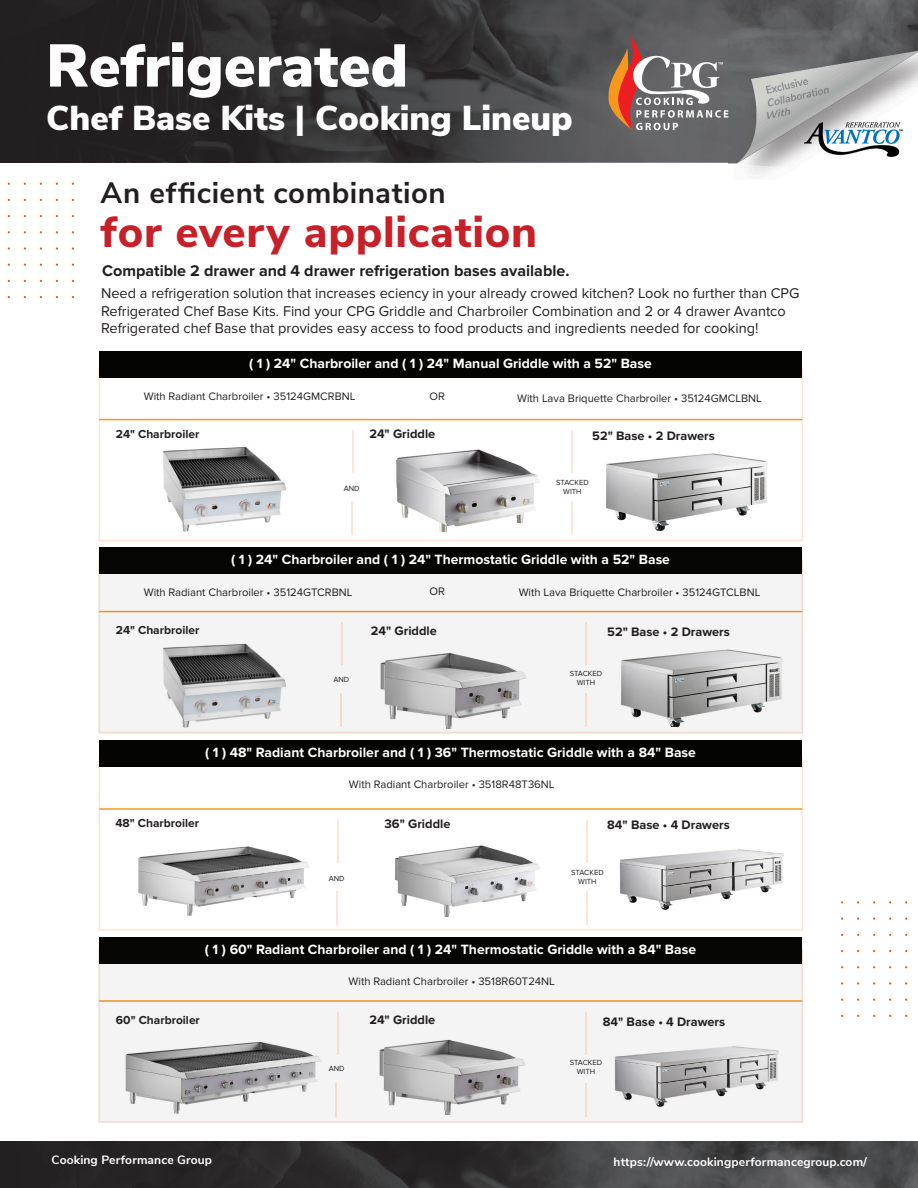
<style>
.page{position:relative;width:918px;height:1188px;background:#fff}
.page>*{position:absolute;margin:0;border:0;box-sizing:border-box;transform-origin:0 0}
.t1{font:900 60px "Nunito Sans";color:#fff}
.t2{font:800 43.65px "Nunito Sans";letter-spacing:.015em;color:#c82028}
.t3{font:900 34.5px "Nunito Sans";color:#fff}
.t4{font:700 29.4px "Nunito Sans";letter-spacing:.015em;color:#231f20}
.t5{font:700 16.05px "Proxima Nova";color:#231f20}
.t6{font:14.7px/17.5px "Proxima Nova";color:#231f20}
.t7{font:700 13.95px "Proxima Nova";color:#fff}
.t8{font:700 12.75px "Proxima Nova";color:#231f20}
.t9{font:700 12px "Nunito Sans";letter-spacing:.01em;color:#fff}
.t10{font:700 12px "Proxima Nova";color:#231f20}
.t11{font:11.25px "Proxima Nova";color:#231f20}
.t12{font:7.65px "Proxima Nova";color:#231f20}
</style>
<div class="page">
<img style="left:0;top:1141px;width:918px;height:47px">
<img style="left:0;top:0;width:729px;height:163px">
<img style="left:729px;top:0;width:189px;height:176px">
<div style="left:100px;top:548px;width:702px;height:26px;background:#040503"></div>
<div style="left:100px;top:937px;width:702px;height:26px;background:#040503"></div>
<svg style="left:99px;top:368px;width:704px;height:173px"></svg>
<hr style="left:99px;top:419px;width:703px;height:1px;background:#f79721">
<hr style="left:352px;top:430px;width:2px;height:43px;background:#fee5d7">
<hr style="left:351px;top:502px;width:1px;height:33px;background:#fee5d7">
<hr style="left:571px;top:430px;width:2px;height:43px;background:#fee5d7">
<hr style="left:571px;top:502px;width:2px;height:33px;background:#fee5d7">
<div style="left:100px;top:351px;width:702px;height:26px;background:#040503"></div>
<svg style="left:99px;top:757px;width:704px;height:174px"></svg>
<hr style="left:99px;top:808px;width:703px;height:2px;background:#f79721">
<hr style="left:337px;top:820px;width:2px;height:42px;background:#fee5d7">
<hr style="left:336px;top:891px;width:1px;height:33px;background:#fee5d7">
<hr style="left:586px;top:820px;width:2px;height:42px;background:#fee5d7">
<hr style="left:586px;top:891px;width:2px;height:33px;background:#fee5d7">
<div style="left:100px;top:741px;width:702px;height:26px;background:#040503"></div>
<svg style="left:99px;top:553px;width:704px;height:180px;fill:#f4f4f4"></svg>
<svg style="left:99px;top:942px;width:704px;height:180px;fill:#f4f4f4"></svg>
<svg style="left:607px;top:34px;width:121px;height:96px;background:#8b7874"></svg>
<p class="t1" style="left:46px;top:22px;width:363px">Refrigerated</p>
<p class="t3" style="left:46px;top:93px;width:528px">Chef Base Kits | Cooking Lineup</p>
<p class="t4" style="left:101px;top:171px;width:347px">An efficient combination</p>
<p class="t2" style="left:101px;top:199px;width:438px">for every application</p>
<p class="t5" style="left:102px;top:261px;width:469px">Compatible 2 drawer and 4 drawer refrigeration bases available.</p>
<p class="t6" style="left:101px;top:285px;width:700px">Need a refrigeration solution that increases eciency in your already crowed kitchen? Look no further than CPG<br>Refrigerated Chef Base Kits. Find your CPG Griddle and Charbroiler Combination and 2 or 4 drawer Avantco<br>Refrigerated chef Base that provides easy access to food products and ingredients needed for cooking!</p>
<p class="t7" style="left:249px;top:355px;width:404px">( 1 ) 24" Charbroiler and ( 1 ) 24" Manual Griddle with a 52" Base</p>
<p class="t11" style="left:144px;top:390px;width:213px">With Radiant Charbroiler • 35124GMCRBNL</p>
<p class="t10" style="left:116px;top:427px;width:85px">24" Charbroiler</p>
<p class="t11" style="left:430px;top:390px;width:17px">OR</p>
<p class="t8" style="left:369px;top:427px;width:67px">24" Griddle</p>
<p class="t12" style="left:344px;top:484px;width:17px">AND</p>
<p class="t11" style="left:517px;top:392px;width:246px">With Lava Briquette Charbroiler • 35124GMCLBNL</p>
<p class="t8" style="left:592px;top:428px;width:124px">52" Base • 2 Drawers</p>
<p class="t12" style="left:556px;top:478px;width:34px">STACKED</p>
<p class="t12" style="left:563px;top:487px;width:20px">WITH</p>
<p class="t7" style="left:231px;top:552px;width:440px">( 1 ) 24" Charbroiler and ( 1 ) 24" Thermostatic Griddle with a 52" Base</p>
<p class="t11" style="left:144px;top:585px;width:210px">With Radiant Charbroiler • 35124GTCRBNL</p>
<p class="t10" style="left:116px;top:623px;width:85px">24" Charbroiler</p>
<p class="t12" style="left:333px;top:675px;width:17px">AND</p>
<p class="t11" style="left:430px;top:585px;width:17px">OR</p>
<p class="t8" style="left:371px;top:623px;width:67px">24" Griddle</p>
<p class="t11" style="left:519px;top:586px;width:243px">With Lava Briquette Charbroiler • 35124GTCLBNL</p>
<p class="t8" style="left:607px;top:625px;width:124px">52" Base • 2 Drawers</p>
<p class="t12" style="left:570px;top:669px;width:34px">STACKED</p>
<p class="t12" style="left:577px;top:678px;width:20px">WITH</p>
<p class="t7" style="left:205px;top:744px;width:492px">( 1 ) 48" Radiant Charbroiler and ( 1 ) 36" Thermostatic Griddle with a 84" Base</p>
<p class="t10" style="left:115px;top:816px;width:85px">48" Charbroiler</p>
<p class="t11" style="left:349px;top:778px;width:207px">With Radiant Charbroiler • 3518R48T36NL</p>
<p class="t12" style="left:329px;top:874px;width:17px">AND</p>
<p class="t8" style="left:385px;top:816px;width:67px">36" Griddle</p>
<p class="t8" style="left:607px;top:818px;width:124px">84" Base • 4 Drawers</p>
<p class="t12" style="left:571px;top:868px;width:34px">STACKED</p>
<p class="t12" style="left:578px;top:877px;width:20px">WITH</p>
<p class="t7" style="left:205px;top:941px;width:493px">( 1 ) 60" Radiant Charbroiler and ( 1 ) 24" Thermostatic Griddle with a 84" Base</p>
<p class="t10" style="left:116px;top:1013px;width:85px">60" Charbroiler</p>
<p class="t11" style="left:349px;top:975px;width:208px">With Radiant Charbroiler • 3518R60T24NL</p>
<p class="t12" style="left:329px;top:1064px;width:17px">AND</p>
<p class="t8" style="left:369px;top:1013px;width:67px">24" Griddle</p>
<p class="t8" style="left:603px;top:1014px;width:124px">84" Base • 4 Drawers</p>
<p class="t12" style="left:570px;top:1058px;width:34px">STACKED</p>
<p class="t12" style="left:577px;top:1067px;width:20px">WITH</p>
<p class="t9" style="left:52px;top:1151px;width:162px">Cooking Performance Group</p>
<p class="t9" style="left:614px;top:1153px;width:255px">https://www.cookingperformancegroup.com/</p>
</div>
